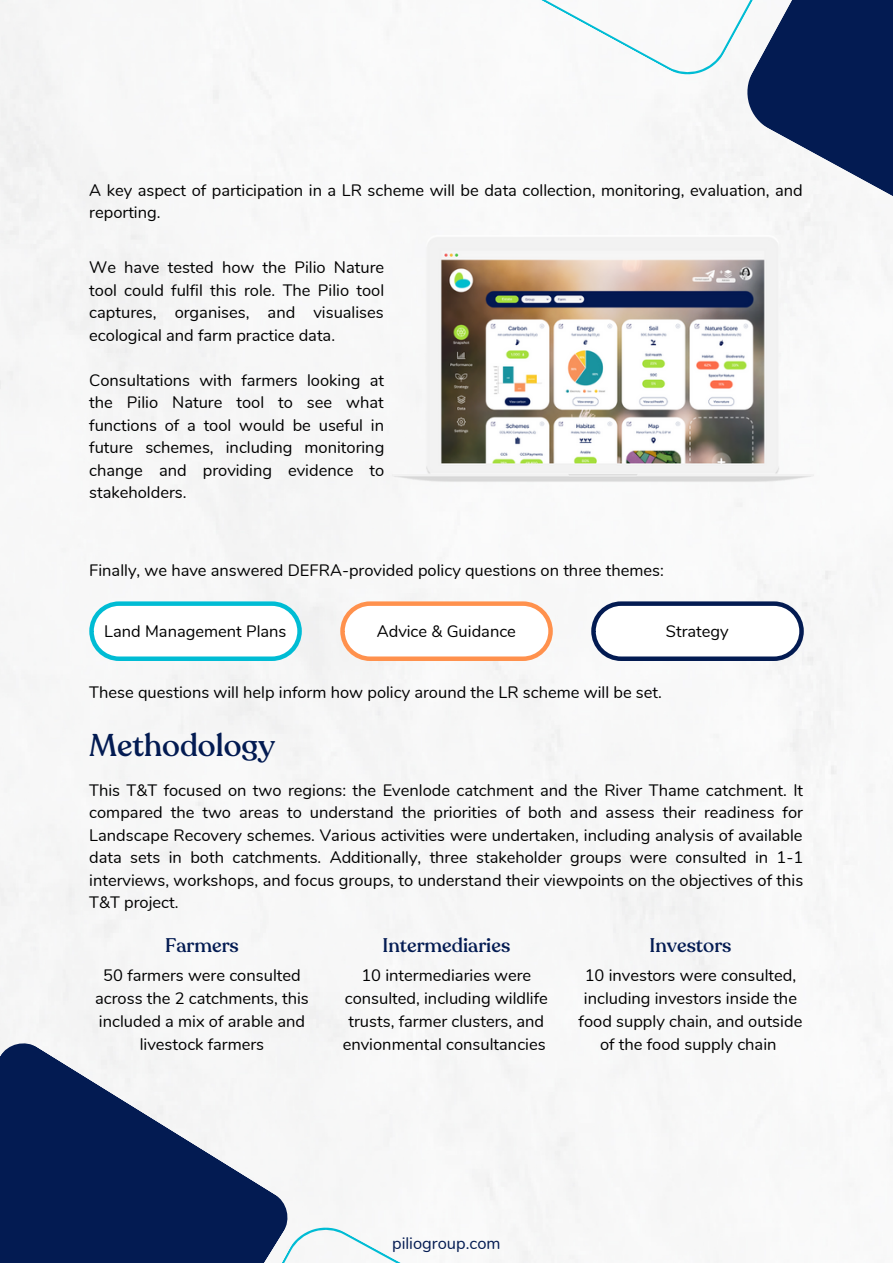
<style>
.page{position:relative;width:893px;height:1264px;background:#fff}
.page>*{position:absolute;margin:0;border:0;box-sizing:border-box;transform-origin:0 0}
.t1{font:500 31.2px "Recoleta";color:#031b52}
.t2{font:500 19.5px "Recoleta";color:#031b52}
.t3{font:16.5px/22.5px "Nunito";color:#000;text-align:justify}
.t4{font:16.5px "Nunito";color:#031b52}
</style>
<div class="page">
<img style="left:0;top:0;width:892px;height:1262px">
<svg style="left:732px;top:0;width:160px;height:426px;fill:#f6f6f6"></svg>
<svg style="left:398px;top:0;width:419px;height:76px"></svg>
<svg style="left:0;top:1039px;width:291px;height:223px;fill:#031b52"></svg>
<svg style="left:195px;top:1226px;width:420px;height:36px"></svg>
<img style="left:391px;top:236px;width:423px;height:246px">
<svg style="left:89px;top:601px;width:213px;height:60px"></svg>
<svg style="left:340px;top:601px;width:212px;height:60px"></svg>
<svg style="left:591px;top:601px;width:212px;height:60px"></svg>
<p class="t3" style="left:89px;top:179px;width:715px">A key aspect of participation in a LR scheme will be data collection, monitoring, evaluation, and reporting.</p>
<p class="t3" style="left:89px;top:257px;width:296px">We have tested how the Pilio Nature tool could fulfil this role. The Pilio tool captures, organises, and visualises ecological and farm practice data.</p>
<p class="t3" style="left:89px;top:369px;width:296px">Consultations with farmers looking at the Pilio Nature tool to see what functions of a tool would be useful in future schemes, including monitoring change and providing evidence to stakeholders.</p>
<p class="t3" style="left:89px;top:559px;width:576px">Finally, we have answered DEFRA-provided policy questions on three themes:</p>
<p class="t3" style="left:104px;top:620px;width:184px">Land Management Plans</p>
<p class="t3" style="left:377px;top:620px;width:141px">Advice &amp; Guidance</p>
<p class="t3" style="left:666px;top:620px;width:64px">Strategy</p>
<p class="t3" style="left:89px;top:681px;width:574px">These questions will help inform how policy around the LR scheme will be set.</p>
<h1 class="t1" style="left:89px;top:724px;width:187px">Methodology</h1>
<p class="t3" style="left:89px;top:779px;width:715px">This T&amp;T focused on two regions: the Evenlode catchment and the River Thame catchment. It compared the two areas to understand the priorities of both and assess their readiness for Landscape Recovery schemes. Various activities were undertaken, including analysis of available data sets in both catchments. Additionally, three stakeholder groups were consulted in 1-1 interviews, workshops, and focus groups, to understand their viewpoints on the objectives of this T&amp;T project.</p>
<p class="t2" style="left:165px;top:932px;width:75px">Farmers</p>
<p class="t3" style="left:95px;top:963px;width:215px;line-height:23px;text-align:center">50 farmers were consulted across the 2 catchments, this included a mix of arable and livestock farmers</p>
<p class="t2" style="left:382px;top:932px;width:129px">Intermediaries</p>
<p class="t3" style="left:343px;top:963px;width:207px;line-height:23px;text-align:center">10 intermediaries were consulted, including wildlife trusts, farmer clusters, and envionmental consultancies</p>
<p class="t2" style="left:649px;top:932px;width:83px">Investors</p>
<p class="t3" style="left:578px;top:963px;width:225px;line-height:23px;text-align:center">10 investors were consulted, including investors inside the food supply chain, and outside of the food supply chain</p>
<p class="t4" style="left:392px;top:1232px;width:110px">piliogroup.com</p>
</div>
